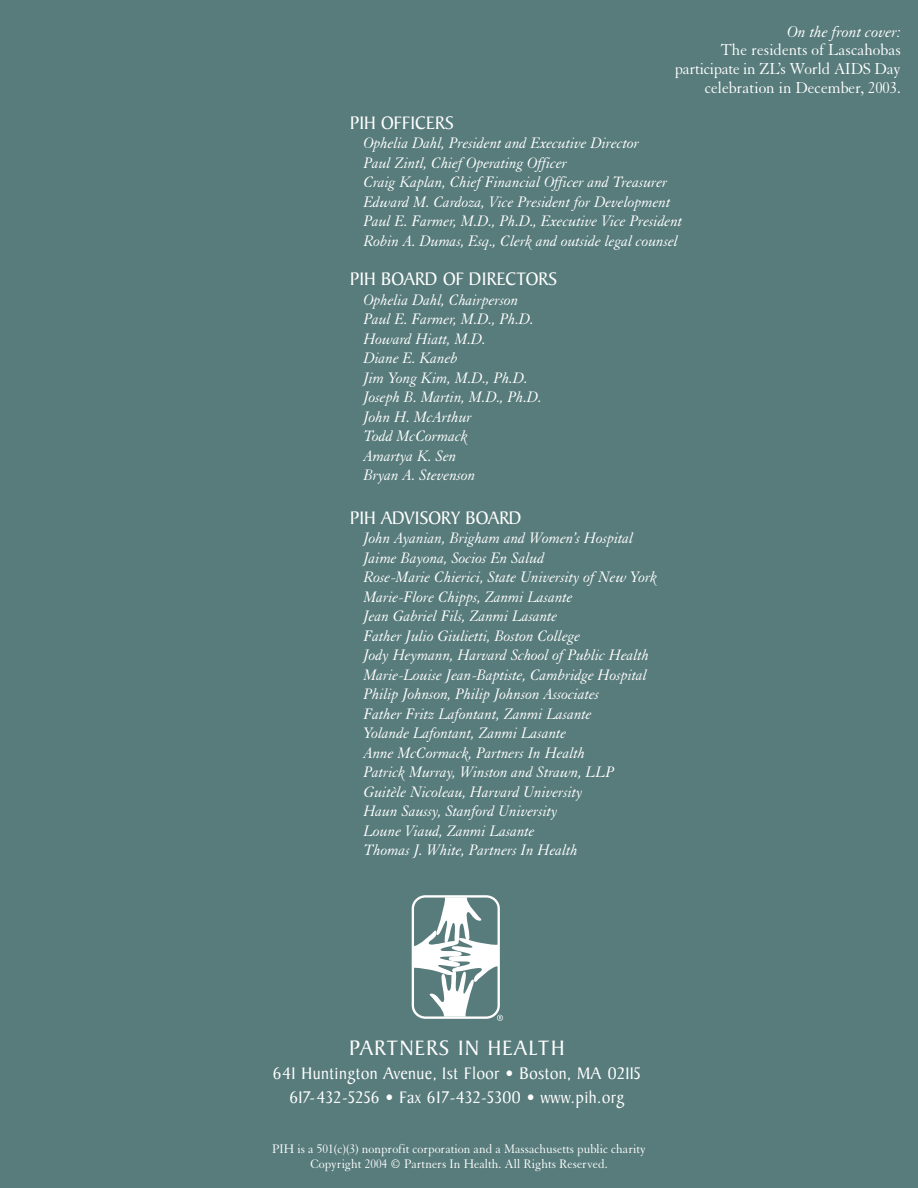
<style>
.page{position:relative;width:918px;height:1188px;background:#587b7b}
.page>*{position:absolute;margin:0;border:0;box-sizing:border-box;transform-origin:0 0}
.t1{font:22.5px "Baker Signet";letter-spacing:.06em;color:#fff;scale:.95 1}
.t2{font:19.5px "Baker Signet";color:#fff;scale:.95 1}
.t3{font:18px/24px "Baker Signet";letter-spacing:.025em;color:#fff;text-align:center;scale:.95 1}
.t4{font:17.25px/18.8px "Granjon";color:#fff;text-align:right;scale:.95 1}
.t5{font:italic 17.25px "Granjon";color:#fff;scale:.95 1}
.t6{font:italic 16.5px/19.5px "Granjon";color:#fff;scale:.95 1}
.t7{font:13.5px/15.8px "Granjon";color:#fff;text-align:center;scale:.95 1}
</style>
<div class="page">
<svg style="left:412px;top:897px;width:91px;height:124px"></svg>
<p class="t5" style="left:788px;top:25px;width:121px">On the front cover:</p>
<p class="t4" style="left:675px;top:42px;width:239px">The residents of Lascahobas participate in ZL’s World AIDS Day celebration in December, 2003.</p>
<p class="t2" style="left:350px;top:115px;width:111px">PIH OFFICERS</p>
<p class="t6" style="left:364px;top:135px;width:337px">Ophelia Dahl, President and Executive Director<br>Paul Zintl, Chief Operating Officer<br>Craig Kaplan, Chief Financial Officer and Treasurer Edward M. Cardoza, Vice President for Development Paul E. Farmer, M.D., Ph.D., Executive Vice President Robin A. Dumas, Esq., Clerk and outside legal counsel</p>
<p class="t2" style="left:350px;top:272px;width:220px">PIH BOARD OF DIRECTORS</p>
<p class="t6" style="left:364px;top:292px;width:189px">Ophelia Dahl, Chairperson<br>Paul E. Farmer, M.D., Ph.D.<br>Howard Hiatt, M.D.<br>Diane E. Kaneb<br>Jim Yong Kim, M.D., Ph.D.<br>Joseph B. Martin, M.D., Ph.D.<br>John H. McArthur<br>Todd McCormack<br>Amartya K. Sen<br>Bryan A. Stevenson</p>
<p class="t2" style="left:350px;top:510px;width:182px">PIH ADVISORY BOARD</p>
<p class="t6" style="left:364px;top:530px;width:311px">John Ayanian, Brigham and Women’s Hospital Jaime Bayona, Socios En Salud<br>Rose-Marie Chierici, State University of New York Marie-Flore Chipps, Zanmi Lasante<br>Jean Gabriel Fils, Zanmi Lasante<br>Father Julio Giulietti, Boston College<br>Jody Heymann, Harvard School of Public Health Marie-Louise Jean-Baptiste, Cambridge Hospital Philip Johnson, Philip Johnson Associates<br>Father Fritz Lafontant, Zanmi Lasante<br>Yolande Lafontant, Zanmi Lasante<br>Anne McCormack, Partners In Health<br>Patrick Murray, Winston and Strawn, LLP Guitèle Nicoleau, Harvard University<br>Haun Saussy, Stanford University<br>Loune Viaud, Zanmi Lasante<br>Thomas J. White, Partners In Health</p>
<h1 class="t1" style="left:350px;top:1039px;width:228px">PARTNERS IN HEALTH</h1>
<p class="t3" style="left:273px;top:1063px;width:388px">641 Huntington Avenue, 1st Floor • Boston, MA 02115<br>617-432-5256 • Fax 617-432-5300 • www.pih.org</p>
<p class="t7" style="left:272px;top:1142px;width:395px">PIH is a 501(c)(3) nonprofit corporation and a Massachusetts public charity<br>Copyright 2004 © Partners In Health. All Rights Reserved.</p>
</div>
